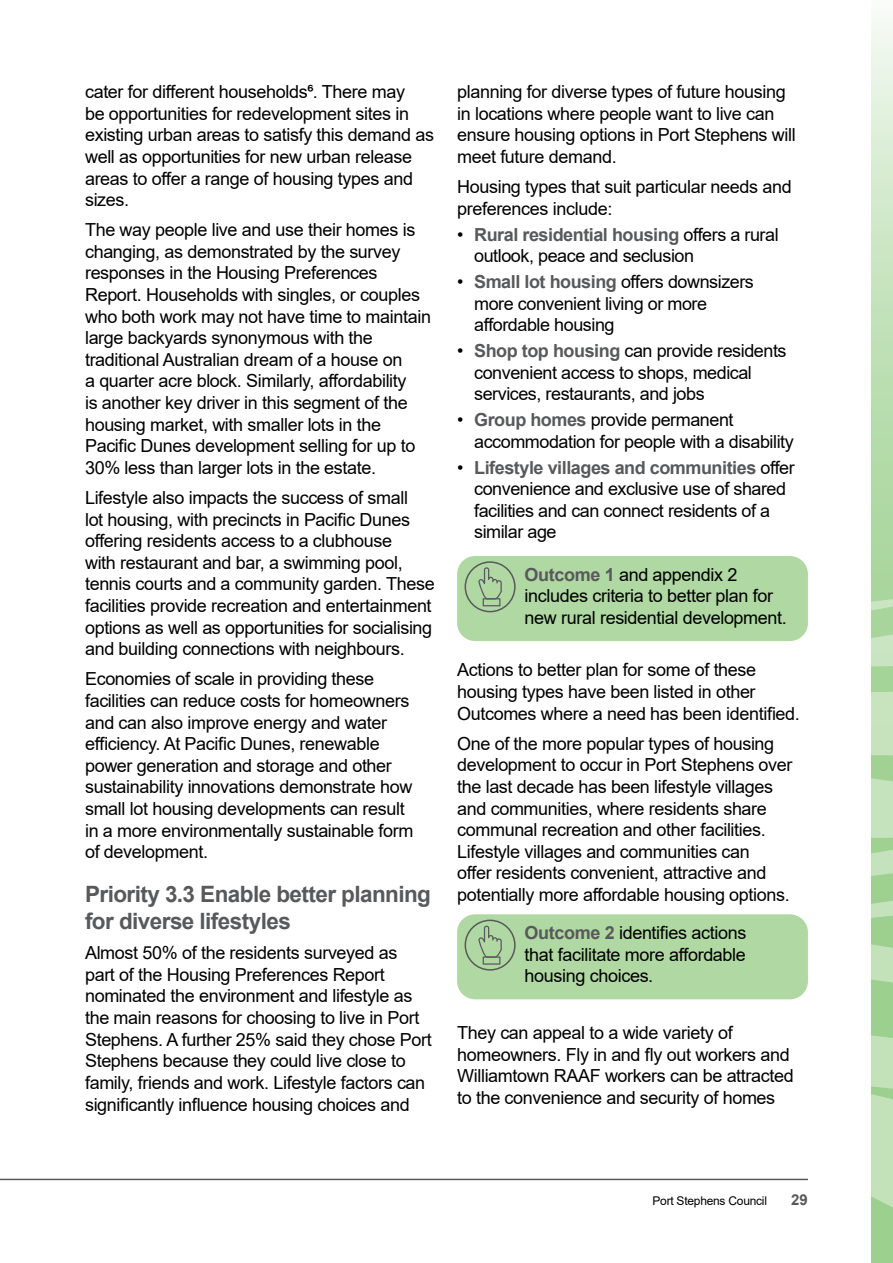
<style>
.page{position:relative;width:893px;height:1263px;background:#fff}
.page>*{position:absolute;margin:0;border:0;box-sizing:border-box;transform-origin:0 0}
.t1{font:700 22.5px/27px "Arial";letter-spacing:-.025em;color:#58595b}
.t2{font:18px/21.6px "Arial";letter-spacing:-.02em;color:#000}
.t3{font:700 15px "Arial";color:#58595b}
.t4{font:12px "Arial";letter-spacing:-.02em;color:#000}
.s1{font-weight:700;color:#58595b}
.s2{color:#fff}
</style>
<div class="page">
<hr style="left:0;top:1179px;width:808px;height:1px;background:#58595b">
<svg style="left:871px;top:18px;width:22px;height:543px;background:#c9e5c1"></svg>
<svg style="left:871px;top:561px;width:22px;height:702px;background:#b4dba9"></svg>
<div style="left:457px;top:556px;width:351px;height:85px;background:#b0d8a2;border-radius:18px"></div>
<svg style="left:478px;top:567px;width:24px;height:39px"></svg>
<div style="left:465px;top:561px;width:51px;height:51px;border:2px solid #58595b;border-radius:50%"></div>
<div style="left:457px;top:914px;width:351px;height:85px;background:#b0d8a2;border-radius:18px"></div>
<svg style="left:478px;top:925px;width:24px;height:40px"></svg>
<div style="left:465px;top:919px;width:51px;height:52px;border:2px solid #58595b;border-radius:50%"></div>
<p class="t2" style="left:85px;top:81px;width:350px">cater for different households⁶. There may<br>be opportunities for redevelopment sites in existing urban areas to satisfy this demand as well as opportunities for new urban release areas to offer a range of housing types and sizes.</p>
<p class="t2" style="left:85px;top:219px;width:348px">The way people live and use their homes is changing, as demonstrated by the survey responses in the Housing Preferences Report. Households with singles, or couples who both work may not have time to maintain large backyards synonymous with the traditional Australian dream of a house on<br>a quarter acre block. Similarly, affordability<br>is another key driver in this segment of the housing market, with smaller lots in the Pacific Dunes development selling for up to 30% less than larger lots in the estate.</p>
<p class="t2" style="left:85px;top:487px;width:351px">Lifestyle also impacts the success of small<br>lot housing, with precincts in Pacific Dunes offering residents access to a clubhouse<br>with restaurant and bar, a swimming pool, tennis courts and a community garden. These facilities provide recreation and entertainment options as well as opportunities for socialising and building connections with neighbours.</p>
<p class="t2" style="left:85px;top:668px;width:330px">Economies of scale in providing these facilities can reduce costs for homeowners and can also improve energy and water efficiency. At Pacific Dunes, renewable power generation and storage and other sustainability innovations demonstrate how small lot housing developments can result in a more environmentally sustainable form of development.</p>
<p class="t1" style="left:85px;top:881px;width:347px">Priority 3.3 Enable better planning for diverse lifestyles</p>
<p class="t2" style="left:85px;top:942px;width:348px">Almost 50% of the residents surveyed as part of the Housing Preferences Report nominated the environment and lifestyle as the main reasons for choosing to live in Port Stephens. A further 25% said they chose Port Stephens because they could live close to family, friends and work. Lifestyle factors can significantly influence housing choices and</p>
<p class="t2" style="left:457px;top:81px;width:340px">planning for diverse types of future housing in locations where people want to live can ensure housing options in Port Stephens will meet future demand.</p>
<p class="t2" style="left:457px;top:176px;width:336px">Housing types that suit particular needs and preferences include:</p>
<p class="t2" style="left:474px;top:223px;width:306px;text-indent:-17px">• <span class="s1">Rural residential housing</span> offers a rural outlook, peace and seclusion</p>
<p class="t2" style="left:474px;top:271px;width:281px;text-indent:-17px">• <span class="s1">Small lot housing</span> offers downsizers more convenient living or more affordable housing<span class="s2">.</span></p>
<p class="t2" style="left:474px;top:340px;width:314px;text-indent:-17px">• <span class="s1">Shop top housing</span> can provide residents convenient access to shops, medical services, restaurants, and jobs</p>
<p class="t2" style="left:474px;top:409px;width:321px;text-indent:-17px">• <span class="s1">Group homes</span> provide permanent accommodation for people with a disability</p>
<p class="t2" style="left:474px;top:456px;width:322px;text-indent:-17px">• <span class="s1">Lifestyle villages and communities</span> offer convenience and exclusive use of shared facilities and can connect residents of a similar age</p>
<p class="t2" style="left:525px;top:564px;width:264px"><span class="s1">Outcome 1</span> and appendix 2 includes criteria to better plan for new rural residential development.</p>
<p class="t2" style="left:457px;top:659px;width:344px">Actions to better plan for some of these housing types have been listed in other<br>Outcomes where a need has been identified.</p>
<p class="t2" style="left:457px;top:732px;width:337px">One of the more popular types of housing development to occur in Port Stephens over the last decade has been lifestyle villages and communities, where residents share communal recreation and other facilities.<br>Lifestyle villages and communities can<br>offer residents convenient, attractive and potentially more affordable housing options.</p>
<p class="t2" style="left:525px;top:922px;width:223px;text-align:justify"><span class="s1">Outcome 2</span> identifies actions that facilitate more affordable housing choices.</p>
<p class="t2" style="left:457px;top:1022px;width:338px">They can appeal to a wide variety of homeowners. Fly in and fly out workers and Williamtown RAAF workers can be attracted to the convenience and security of homes</p>
<p class="t4" style="left:652px;top:1193px;width:116px">Port Stephens Council</p>
<p class="t3" style="left:791px;top:1189px;width:18px">29</p>
</div>
